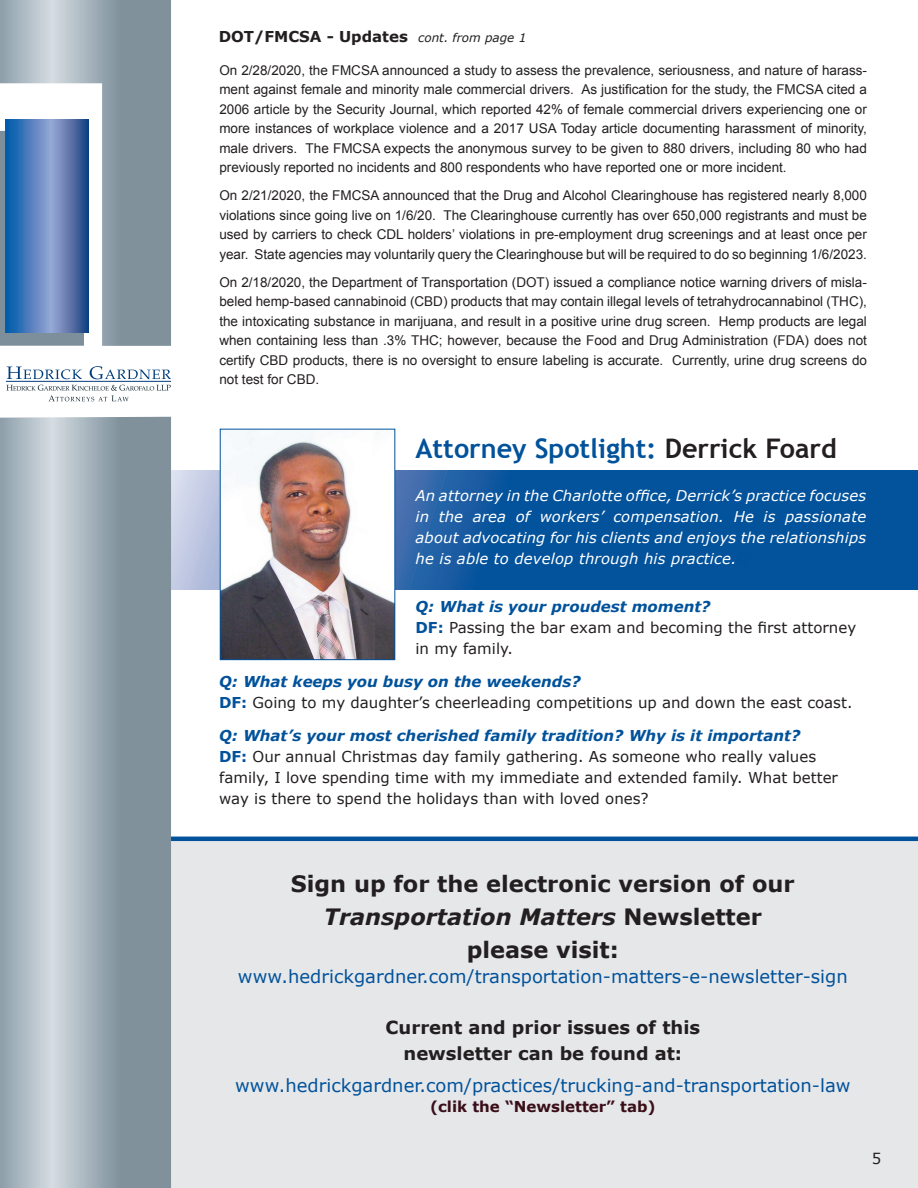
<style>
.page{position:relative;width:918px;height:1188px;background:#fff}
.page>*{position:absolute;margin:0;border:0;box-sizing:border-box;transform-origin:0 0}
.t1{font:700 27px "Trebuchet MS";color:#01529b}
.t2{font:700 22.5px/33px "Verdana";color:#231f20;text-align:center}
.t3{font:18px "Verdana";color:#01529b}
.t4{font:700 18px/25.5px "Verdana";color:#231f20;text-align:center}
.t5{font:15px/21px "Verdana";color:#231f20}
.t6{font:700 15px "Verdana";color:#231f20}
.t7{font:700 15px "Verdana";color:#3a0f19}
.t8{font:italic 14.85px/21.1px "Verdana";letter-spacing:.01em;color:#fff;text-align:justify}
.t9{font:13.5px/19.5px "Arial";color:#231f20;text-align:justify}
.s1{font-weight:400;font-style:italic;font-size:12px}
.s2{color:#231f20}
.s3{font-weight:700;font-size:15px;color:#01529b}
.s4{font-weight:700;font-style:italic;color:#01529b}
.s5{font-weight:700;color:#01529b}
.s6{font-style:italic}
</style>
<div class="page">
<div style="left:169px;top:842px;width:749px;height:346px;background:#e6e7e9"></div>
<hr style="left:167px;top:837px;width:751px;height:4px;background:#01529b">
<svg style="left:171px;top:471px;width:747px;height:119px;background:#185ea3"></svg>
<img style="left:222px;top:431px;width:171px;height:227px">
<div style="left:220px;top:429px;width:175px;height:231px;border:1px solid #01529b"></div>
<svg style="left:0;top:0;width:171px;height:346px;background:#889db5"></svg>
<svg style="left:0;top:417px;width:171px;height:771px;background:#9fadb6"></svg>
<hr style="left:6px;top:381px;width:165px;height:1px;background:#013d7d">
<svg style="left:7px;top:367px;width:75px;height:12px"></svg>
<svg style="left:90px;top:366px;width:81px;height:13px"></svg>
<svg style="left:6px;top:385px;width:165px;height:16px"></svg>
<p class="t6" style="left:219px;top:26px;width:309px">DOT/FMCSA - Updates <span class="s1">cont. from page 1</span></p>
<p class="t9" style="left:219px;top:60px;width:649px">On 2/28/2020, the FMCSA announced a study to assess the prevalence, seriousness, and nature of harass&shy;ment against female and minority male commercial drivers. As justification for the study, the FMCSA cited a 2006 article by the Security Journal, which reported 42% of female commercial drivers experiencing one or more instances of workplace violence and a 2017 USA Today article documenting harassment of minority, male drivers. The FMCSA expects the anonymous survey to be given to 880 drivers, including 80 who had previously reported no incidents and 800 respondents who have reported one or more incident.</p>
<p class="t9" style="left:219px;top:186px;width:649px">On 2/21/2020, the FMCSA announced that the Drug and Alcohol Clearinghouse has registered nearly 8,000 violations since going live on 1/6/20. The Clearinghouse currently has over 650,000 registrants and must be used by carriers to check CDL holders’ violations in pre-employment drug screenings and at least once per year. State agencies may voluntarily query the Clearinghouse but will be required to do so beginning 1/6/2023.</p>
<p class="t9" style="left:219px;top:273px;width:649px">On 2/18/2020, the Department of Transportation (DOT) issued a compliance notice warning drivers of misla&shy;beled hemp-based cannabinoid (CBD) products that may contain illegal levels of tetrahydrocannabinol (THC), the intoxicating substance in marijuana, and result in a positive urine drug screen. Hemp products are legal when containing less than .3% THC; however, because the Food and Drug Administration (FDA) does not certify CBD products, there is no oversight to ensure labeling is accurate. Currently, urine drug screens do not test for CBD.</p>
<h1 class="t1" style="left:416px;top:431px;width:423px">Attorney Spotlight: <span class="s2">Derrick Foard</span></h1>
<p class="t8" style="left:416px;top:485px;width:452px">An attorney in the Charlotte office, Derrick’s practice focuses in the area of workers’ compensation. He is passionate about advocating for his clients and enjoys the relationships he is able to develop through his practice.<span class="s3">Q:</span></p>
<p class="t5" style="left:416px;top:596px;width:442px"><span class="s4">Q: What is your proudest moment?<br></span><span class="s5">DF:</span> Passing the bar exam and becoming the first attorney in my family.</p>
<p class="t5" style="left:219px;top:671px;width:635px"><span class="s4">Q: What keeps you busy on the weekends?<br></span><span class="s5">DF:</span> Going to my daughter’s cheerleading competitions up and down the east coast.</p>
<p class="t5" style="left:219px;top:725px;width:620px"><span class="s4">Q: What’s your most cherished family tradition? Why is it important?<br></span><span class="s5">DF:</span> Our annual Christmas day family gathering. As someone who really values family, I love spending time with my immediate and extended family. What better way is there to spend the holidays than with loved ones?</p>
<h2 class="t2" style="left:291px;top:866px;width:505px">Sign up for the electronic version of our<br><span class="s6">Transportation Matters</span> Newsletter please visit:</h2>
<h3 class="t3" style="left:238px;top:964px;width:611px">www.hedrickgardner.com/transportation-matters-e-newsletter-sign</h3>
<h3 class="t4" style="left:386px;top:1014px;width:316px">Current and prior issues of this newsletter can be found at:</h3>
<h3 class="t3" style="left:235px;top:1073px;width:617px">www.hedrickgardner.com/practices/trucking-and-transportation-law</h3>
<p class="t7" style="left:430px;top:1096px;width:227px">(clik the “Newsletter” tab)</p>
<p class="t5" style="left:872px;top:1147px;width:11px">5</p>
</div>
